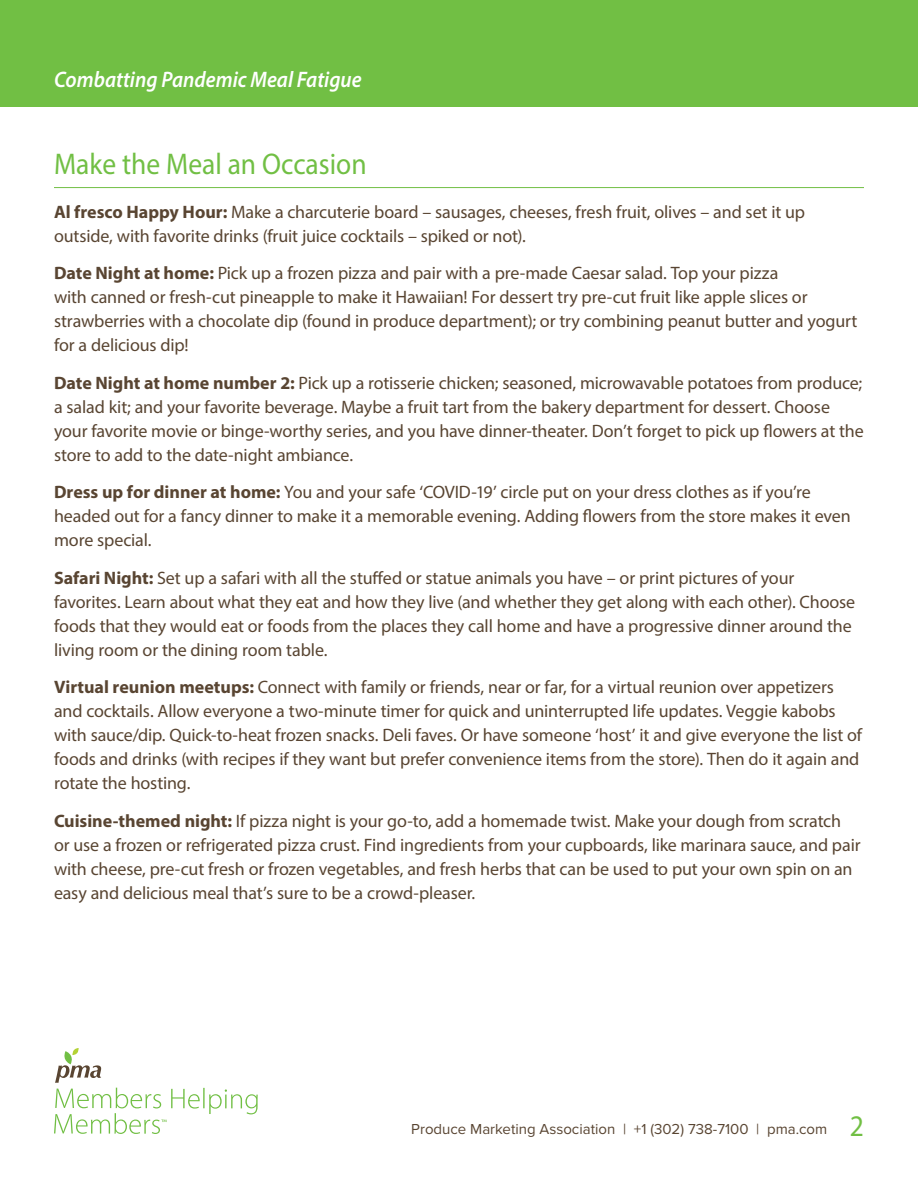
<style>
.page{position:relative;width:918px;height:1188px;background:#fff}
.page>*{position:absolute;margin:0;border:0;box-sizing:border-box;transform-origin:0 0}
.Number{font:30px "Myriad Pro";color:#71bf44;scale:.92 1}
.t1{font:italic 600 22.5px "Myriad Pro";color:#fff;scale:.92 1}
.Body{font:18px/24px "Myriad Pro";letter-spacing:-.01em;color:#594532}
.t2{font:15px "Proxima Nova";color:#594532}
.s1{font-weight:700}
</style>
<div class="page">
<hr style="left:203px;top:1088px;width:2px;height:20px;background:#71bf44">
<svg style="left:209px;top:1089px;width:49px;height:25px"></svg>
<svg style="left:54px;top:1048px;width:146px;height:86px"></svg>
<div style="left:0;top:0;width:918px;height:107px;background:#71bf44"></div>
<hr style="left:54px;top:187px;width:810px;height:1px;background:#71bf44">
<p class="t1" style="left:54px;top:65px;width:336px">Combatting Pandemic Meal Fatigue</p>
<h2 class="Number" style="left:54px;top:145px;width:341px">Make the Meal an Occasion</h2>
<p class="Body" style="left:54px;top:200px;width:753px"><span class="s1">Al fresco Happy Hour:</span> Make a charcuterie board – sausages, cheeses, fresh fruit, olives – and set it up outside, with favorite drinks (fruit juice cocktails – spiked or not).</p>
<p class="Body" style="left:54px;top:261px;width:805px"><span class="s1">Date Night at home:</span> Pick up a frozen pizza and pair with a pre-made Caesar salad. Top your pizza<br>with canned or fresh-cut pineapple to make it Hawaiian! For dessert try pre-cut fruit like apple slices or strawberries with a chocolate dip (found in produce department); or try combining peanut butter and yogurt for a delicious dip!</p>
<p class="Body" style="left:54px;top:371px;width:811px"><span class="s1">Date Night at home number 2:</span> Pick up a rotisserie chicken; seasoned, microwavable potatoes from produce; a salad kit; and your favorite beverage. Maybe a fruit tart from the bakery department for dessert. Choose your favorite movie or binge-worthy series, and you have dinner-theater. Don’t forget to pick up flowers at the store to add to the date-night ambiance.</p>
<p class="Body" style="left:54px;top:480px;width:798px"><span class="s1">Dress up for dinner at home:</span> You and your safe ‘COVID-19’ circle put on your dress clothes as if you’re headed out for a fancy dinner to make it a memorable evening. Adding flowers from the store makes it even more special.</p>
<p class="Body" style="left:54px;top:566px;width:803px"><span class="s1">Safari Night:</span> Set up a safari with all the stuffed or statue animals you have – or print pictures of your favorites. Learn about what they eat and how they live (and whether they get along with each other). Choose foods that they would eat or foods from the places they call home and have a progressive dinner around the living room or the dining room table.</p>
<p class="Body" style="left:54px;top:675px;width:810px"><span class="s1">Virtual reunion meetups:</span> Connect with family or friends, near or far, for a virtual reunion over appetizers and cocktails. Allow everyone a two-minute timer for quick and uninterrupted life updates. Veggie kabobs with sauce/dip. Quick-to-heat frozen snacks. Deli faves. Or have someone ‘host’ it and give everyone the list of foods and drinks (with recipes if they want but prefer convenience items from the store). Then do it again and rotate the hosting.</p>
<p class="Body" style="left:54px;top:809px;width:808px"><span class="s1">Cuisine-themed night:</span> If pizza night is your go-to, add a homemade twist. Make your dough from scratch or use a frozen or refrigerated pizza crust. Find ingredients from your cupboards, like marinara sauce, and pair with cheese, pre-cut fresh or frozen vegetables, and fresh herbs that can be used to put your own spin on an easy and delicious meal that’s sure to be a crowd-pleaser.</p>
<p class="t2" style="left:411px;top:1118px;width:417px">Produce Marketing Association | +1 (302) 738-7100 | pma.com</p>
<p class="Number" style="left:850px;top:1107px;width:17px">2</p>
</div>
